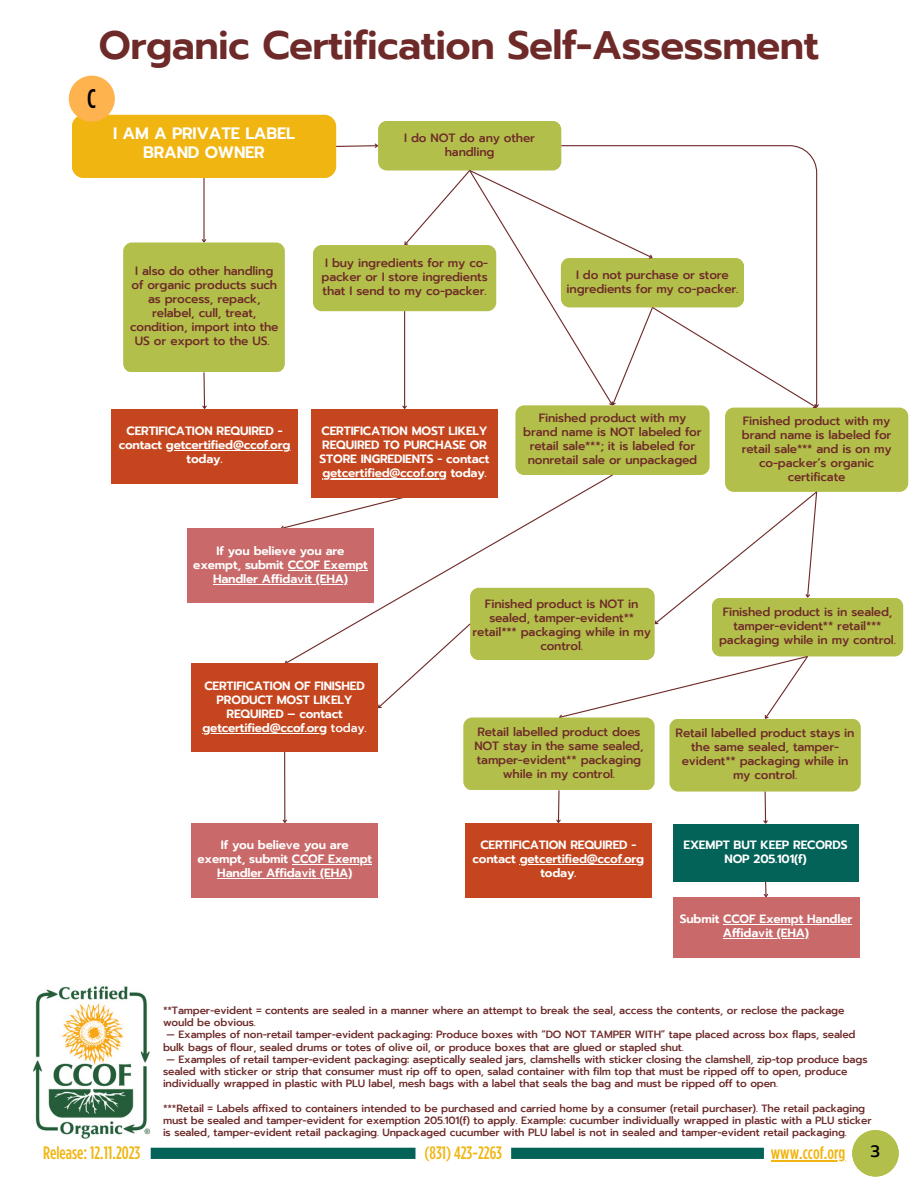
<style>
.page{position:relative;width:918px;height:1188px;background:#fff}
.page>*{position:absolute;margin:0;border:0;box-sizing:border-box;transform-origin:0 0}
.t1{font:600 39.6px "Prompt";letter-spacing:-.015em;color:#6e2a29}
.t2{font:500 27px "Gotham Condensed";color:#000}
.t3{font:500 18px "Gotham Condensed";color:#f0b510}
.t4{font:600 16.5px/19.2px "Prompt";letter-spacing:-.015em;color:#fff;text-align:center}
.t5{font:600 16.5px "Prompt";color:#000}
.t6{font:500 16.5px "Prompt";color:#000}
.t7{font:500 12px/14px "Prompt";letter-spacing:-.015em;color:#6e2a29;text-align:center}
.t8{font:600 12px/14px "Prompt";letter-spacing:-.015em;color:#fff;text-align:center}
.t9{font:500 10.5px/12.3px "Prompt";letter-spacing:-.015em;color:#6e2a29}
.s1{font-weight:500}
</style>
<div class="page">
<div style="left:72px;top:115px;width:264px;height:63px;background:#f0b510;border-radius:12px"></div>
<hr style="left:203px;top:178px;width:2px;height:64px;background:#6e2a29">
<svg style="left:201px;top:238px;width:6px;height:4px"></svg>
<div style="left:378px;top:121px;width:183px;height:50px;background:#b3bf4b;border-radius:9px"></div>
<svg style="left:336px;top:142px;width:43px;height:7px"></svg>
<div style="left:313px;top:245px;width:183px;height:66px;background:#b3bf4b;border-radius:9px"></div>
<svg style="left:202px;top:372px;width:5px;height:37px"></svg>
<div style="left:515px;top:405px;width:195px;height:70px;background:#b3bf4b;border-radius:9px"></div>
<div style="left:725px;top:408px;width:183px;height:84px;background:#b3bf4b;border-radius:9px"></div>
<svg style="left:652px;top:490px;width:166px;height:135px"></svg>
<img style="left:33px;top:986px;width:117px;height:153px">
<svg style="left:284px;top:473px;width:330px;height:191px"></svg>
<svg style="left:282px;top:659px;width:8px;height:5px"></svg>
<div style="left:69px;top:76px;width:46px;height:46px;background:#ffb34e;border-radius:50%"></div>
<div style="left:151px;top:1148px;width:264px;height:11px;background:#046358"></div>
<div style="left:511px;top:1148px;width:253px;height:11px;background:#046358"></div>
<div style="left:852px;top:1130px;width:47px;height:47px;background:#b3bf4b;border-radius:50%"></div>
<div style="left:123px;top:242px;width:162px;height:130px;background:#b3bf4b;border-radius:9px"></div>
<div style="left:470px;top:588px;width:185px;height:72px;background:#b3bf4b;border-radius:9px"></div>
<div style="left:712px;top:598px;width:191px;height:58px;background:#b3bf4b;border-radius:9px"></div>
<div style="left:111px;top:409px;width:187px;height:74px;background:#c5461e"></div>
<hr style="left:166px;top:450px;width:124px;height:1px;background:#fff">
<hr style="left:771px;top:1160px;width:74px;height:1px;background:#f0b510">
<svg style="left:557px;top:655px;width:252px;height:67px"></svg>
<div style="left:465px;top:823px;width:187px;height:74px;background:#c5461e"></div>
<hr style="left:520px;top:864px;width:124px;height:1px;background:#fff">
<div style="left:673px;top:824px;width:186px;height:57px;background:#046358"></div>
<div style="left:669px;top:719px;width:192px;height:73px;background:#b3bf4b;border-radius:9px"></div>
<div style="left:463px;top:718px;width:192px;height:72px;background:#b3bf4b;border-radius:9px"></div>
<hr style="left:765px;top:792px;width:1px;height:31px;background:#6e2a29">
<svg style="left:763px;top:819px;width:5px;height:5px"></svg>
<svg style="left:763px;top:881px;width:6px;height:16px"></svg>
<svg style="left:556px;top:790px;width:5px;height:33px"></svg>
<svg style="left:375px;top:622px;width:97px;height:87px"></svg>
<hr style="left:284px;top:752px;width:1px;height:70px;background:#6e2a29">
<svg style="left:282px;top:819px;width:5px;height:4px"></svg>
<svg style="left:560px;top:145px;width:257px;height:24px"></svg>
<svg style="left:401px;top:169px;width:419px;height:242px"></svg>
<div style="left:311px;top:409px;width:187px;height:88px;background:#c5461e"></div>
<hr style="left:322px;top:478px;width:125px;height:1px;background:#fff">
<div style="left:191px;top:664px;width:187px;height:88px;background:#c5461e"></div>
<hr style="left:203px;top:733px;width:124px;height:1px;background:#fff">
<div style="left:191px;top:823px;width:187px;height:74px;background:#c96969"></div>
<hr style="left:292px;top:864px;width:80px;height:1px;background:#fff">
<hr style="left:217px;top:878px;width:135px;height:1px;background:#fff">
<div style="left:187px;top:529px;width:187px;height:74px;background:#c96969"></div>
<hr style="left:288px;top:570px;width:80px;height:1px;background:#fff">
<hr style="left:213px;top:584px;width:135px;height:1px;background:#fff">
<div style="left:673px;top:897px;width:186px;height:60px;background:#c96969"></div>
<hr style="left:723px;top:924px;width:129px;height:1px;background:#fff">
<hr style="left:723px;top:938px;width:86px;height:1px;background:#fff">
<p class="t1" style="left:99px;top:16px;width:722px">Organic Certification Self-Assessment</p>
<p class="t2" style="left:87px;top:84px;width:11px">C</p>
<p class="t4" style="left:113px;top:124px;width:183px">I AM A PRIVATE LABEL<br>BRAND OWNER</p>
<p class="t7" style="left:404px;top:131px;width:132px">I do NOT do any other handling</p>
<p class="t7" style="left:130px;top:264px;width:150px">I also do other handling of organic products such as process, repack, relabel, cull, treat, condition, import into the<br>US or export to the US.</p>
<p class="t8" style="left:119px;top:424px;width:173px">CERTIFICATION REQUIRED - contact getcertified@ccof.org today.</p>
<p class="t7" style="left:322px;top:256px;width:168px;text-align:justify">I buy ingredients for my co&shy;packer or I store ingredients that I send to my co-packer.</p>
<p class="t7" style="left:567px;top:268px;width:173px">I do not purchase or store ingredients for my co-packer.</p>
<p class="t8" style="left:320px;top:424px;width:172px;text-align:left">CERTIFICATION MOST LIKELY<br>REQUIRED TO PURCHASE OR<br>STORE INGREDIENTS - contact getcertified@ccof.org today.</p>
<p class="t7" style="left:523px;top:411px;width:180px">Finished product with my brand name is NOT labeled for retail sale***; it is labeled for nonretail sale or unpackaged</p>
<p class="t7" style="left:742px;top:414px;width:151px">Finished product with my brand name is labeled for retail sale*** and is on my co-packer’s organic certificate</p>
<p class="t8" style="left:193px;top:544px;width:176px">If you believe you are exempt, submit CCOF Exempt<br>Handler Affidavit (EHA)</p>
<p class="t8" style="left:203px;top:679px;width:166px">CERTIFICATION OF FINISHED<br>PRODUCT MOST LIKELY<br>REQUIRED – contact getcertified@ccof.org <span class="s1">today.</span></p>
<p class="t8" style="left:198px;top:838px;width:176px">If you believe you are exempt, submit CCOF Exempt<br>Handler Affidavit (EHA)</p>
<p class="t7" style="left:473px;top:597px;width:180px">Finished product is NOT in sealed, tamper-evident** retail*** packaging while in my control.</p>
<p class="t7" style="left:719px;top:605px;width:178px">Finished product is in sealed, tamper-evident** retail*** packaging while in my control.</p>
<p class="t7" style="left:474px;top:725px;width:171px">Retail labelled product does<br>NOT stay in the same sealed, tamper-evident** packaging while in my control.</p>
<p class="t7" style="left:676px;top:726px;width:180px">Retail labelled product stays in the same sealed, tamper&shy;evident** packaging while in my control.</p>
<p class="t8" style="left:473px;top:838px;width:173px">CERTIFICATION REQUIRED - contact getcertified@ccof.org today.</p>
<p class="t8" style="left:684px;top:838px;width:165px">EXEMPT BUT KEEP RECORDS</p>
<p class="t8" style="left:725px;top:852px;width:84px">NOP 205.101(f)</p>
<p class="t8" style="left:680px;top:912px;width:174px">Submit CCOF Exempt Handler<br>Affidavit (EHA)</p>
<p class="t9" style="left:163px;top:1004px;width:683px">**Tamper-evident = contents are sealed in a manner where an attempt to break the seal, access the contents, or reclose the package would be obvious.</p>
<p class="t9" style="left:163px;top:1029px;width:694px;text-indent:4px">— Examples of non-retail tamper-evident packaging: Produce boxes with “DO NOT TAMPER WITH” tape placed across box flaps, sealed bulk bags of flour, sealed drums or totes of olive oil, or produce boxes that are glued or stapled shut.</p>
<p class="t9" style="left:163px;top:1053px;width:706px;text-indent:4px">— Examples of retail tamper-evident packaging: aseptically sealed jars, clamshells with sticker closing the clamshell, zip-top produce bags sealed with sticker or strip that consumer must rip off to open, salad container with film top that must be ripped off to open, produce individually wrapped in plastic with PLU label, mesh bags with a label that seals the bag and must be ripped off to open.</p>
<p class="t9" style="left:163px;top:1102px;width:710px">***Retail = Labels affixed to containers intended to be purchased and carried home by a consumer (retail purchaser). The retail packaging must be sealed and tamper-evident for exemption 205.101(f) to apply. Example: cucumber individually wrapped in plastic with a PLU sticker is sealed, tamper-evident retail packaging. Unpackaged cucumber with PLU label is not in sealed and tamper-evident retail packaging.</p>
<p class="t5" style="left:871px;top:1139px;width:11px">2</p>
<p class="t6" style="left:871px;top:1139px;width:11px">3</p>
<p class="t3" style="left:43px;top:1143px;width:99px">Release: 12.11.2023</p>
<p class="t3" style="left:425px;top:1143px;width:79px">(831) 423-2263</p>
<p class="t3" style="left:771px;top:1143px;width:76px">www.ccof.org</p>
</div>
